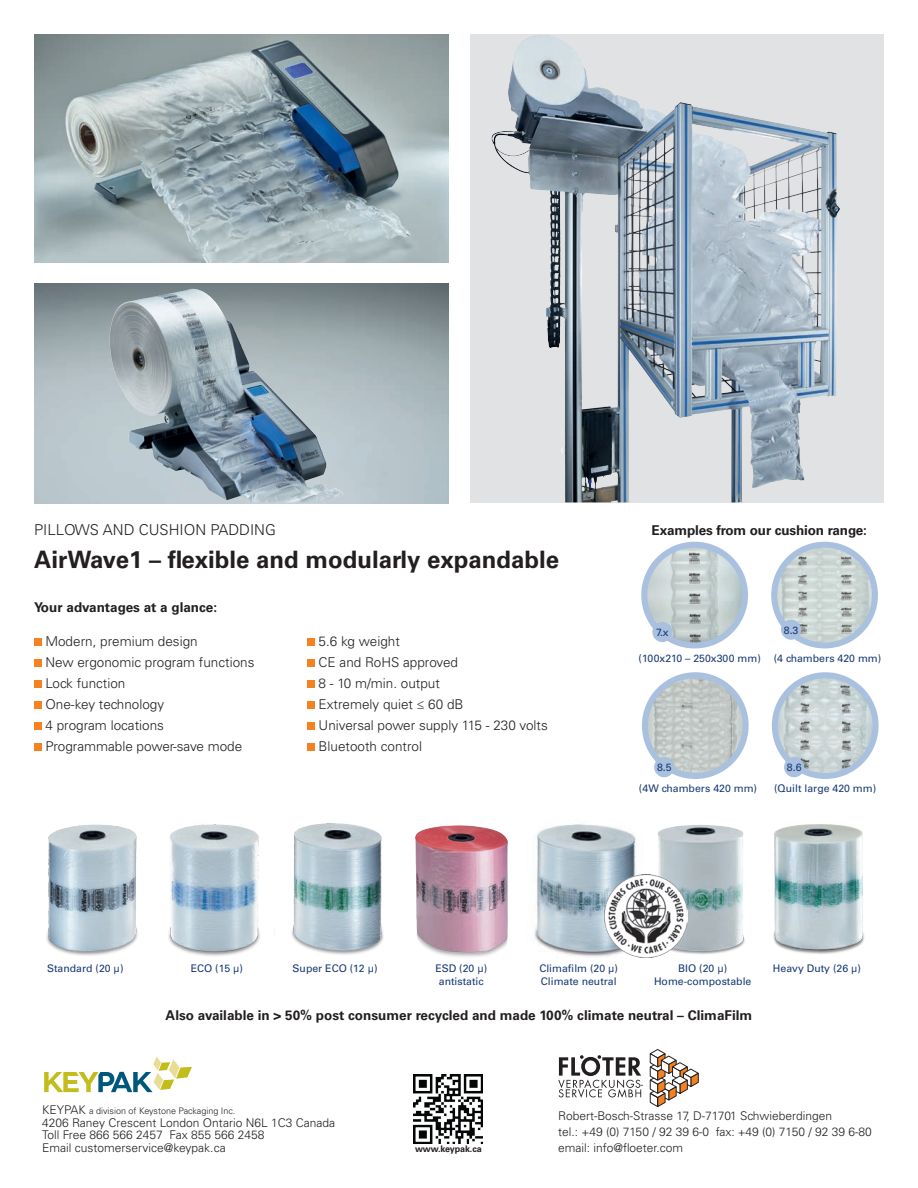
<style>
.page{position:relative;width:918px;height:1188px;background:#fff}
.page>*{position:absolute;margin:0;border:0;box-sizing:border-box;transform-origin:0 0}
.t1{font:700 24px "Univers LT Std";color:#231f20}
.t2{font:300 15px "Univers LT Std";color:#231f20}
.t3{font:300 13.5px "Univers LT Std";color:#231f20}
.t4{font:700 13.5px "Univers LT Std";color:#231f20}
.t5{font:300 12px "Univers LT Std";color:#231f20}
.t6{font:10.5px "Univers LT Std";color:#163974}
.t7{font:300 9px "Univers LT Std";color:#231f20}
.t8{font:700 9px "Univers LT Std";letter-spacing:-.01em;color:#231f20}
.s1{font-size:12px}
</style>
<div class="page">
<img style="left:534px;top:824px;width:110px;height:133px">
<div style="left:34px;top:638px;width:8px;height:8px;background:#f58220"></div>
<div style="left:34px;top:659px;width:8px;height:8px;background:#f58220"></div>
<div style="left:34px;top:680px;width:8px;height:8px;background:#f58220"></div>
<div style="left:34px;top:701px;width:8px;height:8px;background:#f58220"></div>
<div style="left:34px;top:722px;width:8px;height:8px;background:#f58220"></div>
<div style="left:34px;top:743px;width:8px;height:8px;background:#f58220"></div>
<div style="left:307px;top:638px;width:8px;height:8px;background:#f58220"></div>
<div style="left:307px;top:659px;width:8px;height:8px;background:#f58220"></div>
<div style="left:307px;top:680px;width:8px;height:8px;background:#f58220"></div>
<div style="left:307px;top:701px;width:8px;height:8px;background:#f58220"></div>
<div style="left:307px;top:722px;width:8px;height:8px;background:#f58220"></div>
<div style="left:307px;top:743px;width:8px;height:8px;background:#f58220"></div>
<svg style="left:470px;top:34px;width:414px;height:468px;fill:#e1e2e4"></svg>
<img style="left:490px;top:40px;width:70px;height:309px">
<img style="left:34px;top:34px;width:414px;height:229px">
<img style="left:34px;top:283px;width:414px;height:220px">
<img style="left:110px;top:289px;width:226px;height:213px">
<svg style="left:650px;top:1049px;width:49px;height:58px"></svg>
<svg style="left:558px;top:1055px;width:85px;height:43px"></svg>
<img style="left:776px;top:545px;width:99px;height:100px">
<div style="left:771px;top:542px;width:107px;height:106px;border:6px solid #a9c0df;border-radius:50%"></div>
<div style="left:781px;top:620px;width:20px;height:20px;background:#a9c0df;border-radius:50%"></div>
<img style="left:646px;top:676px;width:96px;height:100px">
<div style="left:642px;top:672px;width:107px;height:107px;border:6px solid #a9c0df;border-radius:50%"></div>
<div style="left:654px;top:757px;width:20px;height:20px;background:#a9c0df;border-radius:50%"></div>
<img style="left:775px;top:675px;width:101px;height:101px;border-radius:50px">
<div style="left:772px;top:672px;width:107px;height:107px;border:6px solid #a9c0df;border-radius:50%"></div>
<div style="left:784px;top:757px;width:20px;height:20px;background:#a9c0df;border-radius:50%"></div>
<img style="left:645px;top:545px;width:100px;height:100px">
<div style="left:641px;top:542px;width:107px;height:106px;border:6px solid #a9c0df;border-radius:50%"></div>
<div style="left:652px;top:622px;width:20px;height:20px;background:#a9c0df;border-radius:50%"></div>
<img style="left:46px;top:824px;width:92px;height:132px">
<img style="left:168px;top:823px;width:216px;height:133px">
<img style="left:773px;top:824px;width:91px;height:130px">
<img style="left:644px;top:825px;width:101px;height:130px">
<img style="left:415px;top:825px;width:93px;height:132px">
<img style="left:605px;top:875px;width:82px;height:83px">
<img style="left:414px;top:1075px;width:68px;height:69px">
<svg style="left:44px;top:1057px;width:148px;height:35px"></svg>
<p class="t2" style="left:34px;top:520px;width:243px">PILLOWS AND CUSHION PADDING</p>
<p class="t1" style="left:34px;top:546px;width:527px">AirWave1 – flexible and modularly expandable</p>
<p class="t4" style="left:34px;top:599px;width:185px">Your advantages at a glance:</p>
<p class="t3" style="left:45px;top:633px;width:154px">Modern, premium design</p>
<p class="t3" style="left:45px;top:654px;width:211px">New ergonomic program functions</p>
<p class="t3" style="left:45px;top:675px;width:82px">Lock function</p>
<p class="t3" style="left:45px;top:696px;width:120px">One-key technology</p>
<p class="t3" style="left:45px;top:717px;width:120px">4 program locations</p>
<p class="t3" style="left:45px;top:738px;width:198px">Programmable power-save mode</p>
<p class="t3" style="left:319px;top:633px;width:83px">5.6 kg weight</p>
<p class="t3" style="left:319px;top:654px;width:141px">CE and RoHS approved</p>
<p class="t3" style="left:319px;top:675px;width:123px">8 - 10 m/min. output</p>
<p class="t3" style="left:319px;top:696px;width:146px">Extremely quiet ≤ 60 dB</p>
<p class="t3" style="left:319px;top:717px;width:231px">Universal power supply 115 - 230 volts</p>
<p class="t3" style="left:319px;top:738px;width:105px">Bluetooth control</p>
<p class="t4" style="left:652px;top:522px;width:217px">Examples from our cushion range:</p>
<p class="t6" style="left:656px;top:626px;width:14px">7.x</p>
<p class="t6" style="left:639px;top:652px;width:124px">(100x210 – 250x300 mm)</p>
<p class="t6" style="left:784px;top:624px;width:16px">8.3</p>
<p class="t6" style="left:774px;top:652px;width:109px">(4 chambers 420 mm)</p>
<p class="t6" style="left:657px;top:761px;width:16px">8.5</p>
<p class="t6" style="left:639px;top:782px;width:120px">(4W chambers 420 mm)</p>
<p class="t6" style="left:787px;top:761px;width:16px">8.6</p>
<p class="t6" style="left:774px;top:782px;width:104px">(Quilt large 420 mm)</p>
<p class="t6" style="left:47px;top:962px;width:78px">Standard (20 µ)</p>
<p class="t6" style="left:191px;top:962px;width:54px">ECO (15 µ)</p>
<p class="t6" style="left:435px;top:962px;width:53px">ESD (20 µ)</p>
<p class="t6" style="left:439px;top:975px;width:46px">antistatic</p>
<p class="t6" style="left:293px;top:962px;width:87px">Super ECO (12 µ)</p>
<p class="t6" style="left:678px;top:962px;width:51px">BIO (20 µ)</p>
<p class="t6" style="left:773px;top:962px;width:90px">Heavy Duty (26 µ)</p>
<p class="t6" style="left:654px;top:975px;width:99px">Home-compostable</p>
<p class="t4" style="left:166px;top:1007px;width:588px">Also available in &gt; 50% post consumer recycled and made 100% climate neutral – ClimaFilm</p>
<p class="t6" style="left:539px;top:962px;width:80px">Climafilm (20 µ)</p>
<p class="t6" style="left:541px;top:975px;width:77px">Climate neutral</p>
<p class="t7" style="left:42px;top:1105px;width:195px"><span class="s1">KEYPAK</span> a division of Keystone Packaging Inc.</p>
<p class="t5" style="left:42px;top:1115px;width:295px">4206 Raney Crescent London Ontario N6L 1C3 Canada</p>
<p class="t5" style="left:42px;top:1128px;width:224px">Toll Free 866 566 2457 Fax 855 566 2458</p>
<p class="t5" style="left:42px;top:1140px;width:185px">Email customerservice@keypak.ca</p>
<p class="t8" style="left:415px;top:1144px;width:68px">www.keypak.ca</p>
<p class="t5" style="left:558px;top:1109px;width:275px">Robert-Bosch-Strasse 17, D-71701 Schwieberdingen</p>
<p class="t5" style="left:558px;top:1124px;width:315px">tel.: +49 (0) 7150 / 92 39 6-0 fax: +49 (0) 7150 / 92 39 6-80</p>
<p class="t5" style="left:558px;top:1140px;width:126px">email: info@floeter.com</p>
</div>
